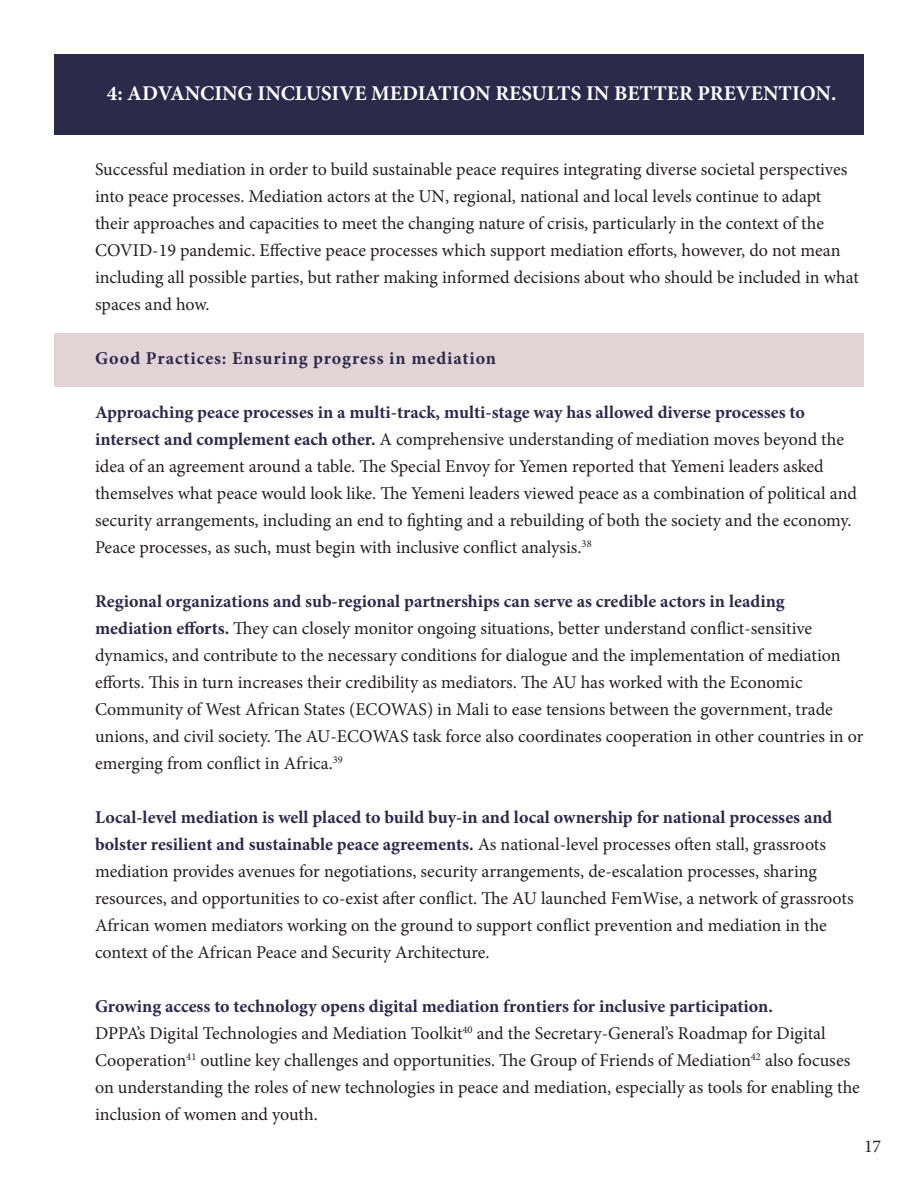
<style>
.page{position:relative;width:918px;height:1188px;background:#fff}
.page>*{position:absolute;margin:0;border:0;box-sizing:border-box;transform-origin:0 0}
.t1{font:700 21px "Minion Pro";color:#fff}
.t2{font:18px/27px "Minion Pro";color:#231f20}
.t3{font:700 18px "Minion Pro";letter-spacing:.05em;color:#2d294b}
.s1{font-weight:700;color:#2d294b}
</style>
<div class="page">
<div style="left:54px;top:54px;width:810px;height:81px;background:#2d294b"></div>
<div style="left:54px;top:333px;width:810px;height:54px;background:#e1d3d6"></div>
<p class="t1" style="left:107px;top:78px;width:731px">4: ADVANCING INCLUSIVE MEDIATION RESULTS IN BETTER PREVENTION.</p>
<p class="t2" style="left:95px;top:156px;width:765px">Successful mediation in order to build sustainable peace requires integrating diverse societal perspectives into peace processes. Mediation actors at the UN, regional, national and local levels continue to adapt their approaches and capacities to meet the changing nature of crisis, particularly in the context of the COVID-19 pandemic. Effective peace processes which support mediation efforts, however, do not mean including all possible parties, but rather making informed decisions about who should be included in what spaces and how.</p>
<p class="t3" style="left:95px;top:346px;width:403px">Good Practices: Ensuring progress in mediation</p>
<p class="t2" style="left:95px;top:399px;width:763px"><span class="s1">Approaching peace processes in a multi-track, multi-stage way has allowed diverse processes to intersect and complement each other.</span> A comprehensive understanding of mediation moves beyond the idea of an agreement around a table. The Special Envoy for Yemen reported that Yemeni leaders asked themselves what peace would look like. The Yemeni leaders viewed peace as a combination of political and security arrangements, including an end to fighting and a rebuilding of both the society and the economy.<br>Peace processes, as such, must begin with inclusive conflict analysis.<sup>38</sup></p>
<p class="t2" style="left:95px;top:588px;width:770px"><span class="s1">Regional organizations and sub-regional partnerships can serve as credible actors in leading mediation efforts.</span> They can closely monitor ongoing situations, better understand conflict-sensitive dynamics, and contribute to the necessary conditions for dialogue and the implementation of mediation efforts. This in turn increases their credibility as mediators. The AU has worked with the Economic Community of West African States (ECOWAS) in Mali to ease tensions between the government, trade unions, and civil society. The AU-ECOWAS task force also coordinates cooperation in other countries in or emerging from conflict in Africa.<sup>39</sup></p>
<p class="t2" style="left:95px;top:804px;width:760px"><span class="s1">Local-level mediation is well placed to build buy-in and local ownership for national processes and bolster resilient and sustainable peace agreements.</span> As national-level processes often stall, grassroots mediation provides avenues for negotiations, security arrangements, de-escalation processes, sharing resources, and opportunities to co-exist after conflict. The AU launched FemWise, a network of grassroots African women mediators working on the ground to support conflict prevention and mediation in the context of the African Peace and Security Architecture.</p>
<p class="t2" style="left:95px;top:993px;width:766px"><span class="s1">Growing access to technology opens digital mediation frontiers for inclusive participation.<br></span>DPPA’s Digital Technologies and Mediation Toolkit<sup>40</sup> and the Secretary-General’s Roadmap for Digital Cooperation<sup>41</sup> outline key challenges and opportunities. The Group of Friends of Mediation<sup>42</sup> also focuses on understanding the roles of new technologies in peace and mediation, especially as tools for enabling the inclusion of women and youth.</p>
<p class="t2" style="left:864px;top:1133px;width:19px">17</p>
</div>
